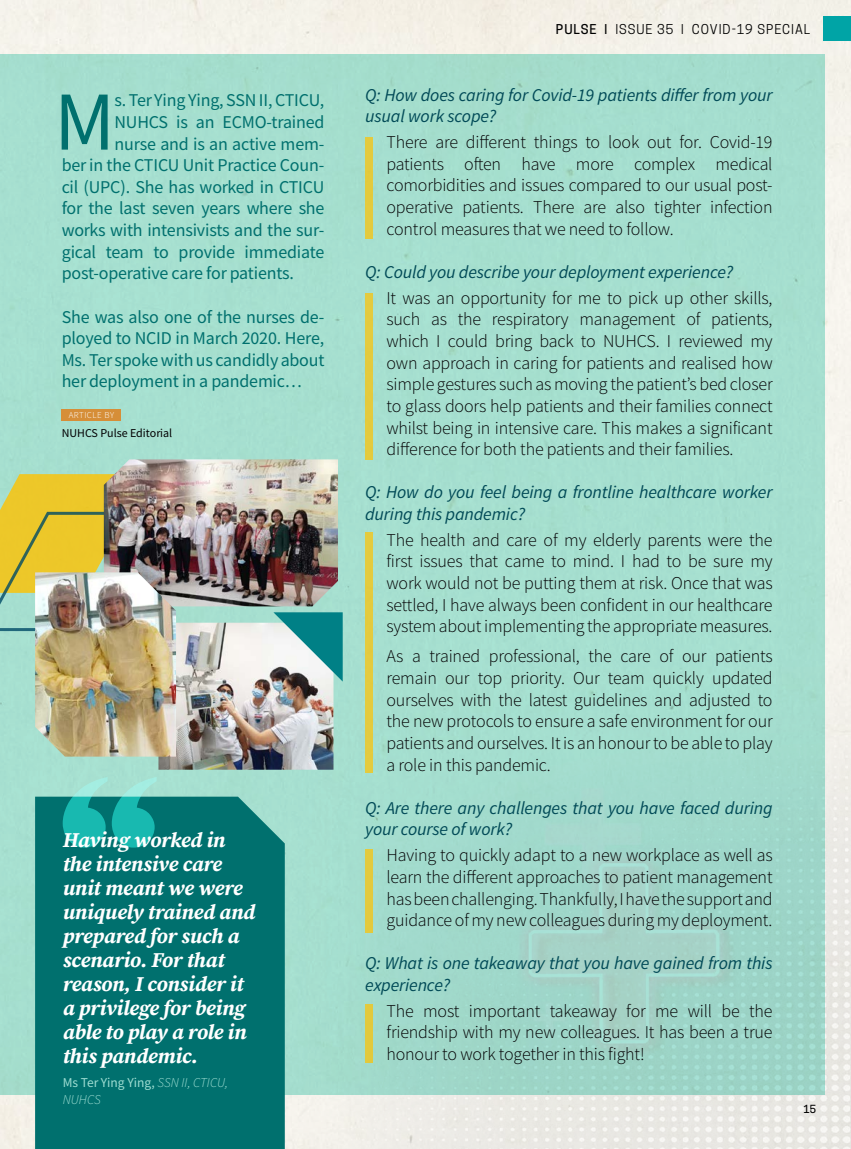
<style>
.page{position:relative;width:851px;height:1149px;background:#fff}
.page>*{position:absolute;margin:0;border:0;box-sizing:border-box;transform-origin:0 0}
.t1{font:83.85px "Source Sans Variable";color:#00706e}
.t2{font:italic 21px/24px "Source Serif Variable";letter-spacing:.025em;color:#fff}
.t3{font:18px/21.6px "Source Sans Variable";letter-spacing:-.005em;color:#020103;text-align:justify}
.t4{font:18px/21.6px "Source Sans Variable";letter-spacing:.01em;color:#00706e;text-align:justify}
.t5{font:italic 18px/21.6px "Source Sans Variable";letter-spacing:.01em;color:#014a57}
.t6{font:italic 13.5px/16.2px "Source Sans Variable";letter-spacing:.005em;color:#9eddd2}
.t7{font:12.75px "Cooper Hewitt";letter-spacing:.075em;color:#000}
.t8{font:12px "Source Sans Variable";letter-spacing:.015em;color:#020103}
.t9{font:500 10.5px "Cooper Hewitt";color:#000}
.t10{font:9px "Source Sans Variable";letter-spacing:.055em;color:#fff}
.s1{font-style:normal}
.s2{font-weight:500}
</style>
<div class="page">
<div style="left:0;top:0;width:850px;height:1148px;background:#f4f2ea"></div>
<img style="left:298px;top:648px;width:552px;height:500px">
<div style="left:0;top:54px;width:824px;height:1040px;background:#a5decf"></div>
<div style="left:822px;top:17px;width:28px;height:24px;background:#00a4a6"></div>
<div style="left:35px;top:796px;width:250px;height:352px;background:#00706e"></div>
<div style="left:365px;top:137px;width:8px;height:101px;background:#e3ca3e"></div>
<div style="left:365px;top:293px;width:8px;height:166px;background:#e4ca3e"></div>
<div style="left:365px;top:532px;width:8px;height:241px;background:#e4cb3e"></div>
<div style="left:365px;top:848px;width:8px;height:84px;background:#e3ca3e"></div>
<div style="left:365px;top:1003px;width:8px;height:59px;background:#e2c93c"></div>
<img style="left:158px;top:622px;width:175px;height:147px">
<svg style="left:0;top:474px;width:178px;height:158px;background:#d9c542"></svg>
<img style="left:104px;top:459px;width:234px;height:147px">
<img style="left:35px;top:572px;width:141px;height:184px">
<svg style="left:273px;top:612px;width:69px;height:69px;background:#6cacaf"></svg>
<div style="left:62px;top:409px;width:59px;height:11px;background:#d68e38"></div>
<svg style="left:63px;top:777px;width:94px;height:70px"></svg>
<h1 class="t1" style="left:54px;top:71px;width:60px">M</h1>
<p class="t4" style="left:114px;top:90px;width:210px">s. Ter Ying Ying, SSN II, CTICU,</p>
<p class="t4" style="left:114px;top:111px;width:211px">NUHCS is an ECMO-trained</p>
<p class="t4" style="left:114px;top:133px;width:211px">nurse and is an active mem-</p>
<p class="t4" style="left:62px;top:154px;width:264px">ber in the CTICU Unit Practice Coun-</p>
<p class="t4" style="left:62px;top:176px;width:264px">cil (UPC). She has worked in CTICU</p>
<p class="t4" style="left:62px;top:198px;width:264px">for the last seven years where she</p>
<p class="t4" style="left:62px;top:219px;width:264px">works with intensivists and the sur-</p>
<p class="t4" style="left:62px;top:241px;width:264px">gical team to provide immediate</p>
<p class="t4" style="left:62px;top:262px;width:233px">post-operative care for patients.</p>
<p class="t4" style="left:62px;top:306px;width:264px">She was also one of the nurses de&shy;ployed to NCID in March 2020. Here, Ms. Ter spoke with us candidly about her deployment in a pandemic…</p>
<p class="t10" style="left:69px;top:409px;width:47px">ARTICLE BY</p>
<p class="t8" style="left:62px;top:425px;width:112px">NUHCS Pulse Editorial</p>
<p class="t2" style="left:63px;top:827px;width:193px">Having worked in the intensive care unit meant we were uniquely trained and prepared for such a scenario. For that reason, I consider it a privilege for being able to play a role in this pandemic.</p>
<p class="t6" style="left:63px;top:1074px;width:167px"><span class="s1">Ms Ter Ying Ying,</span> SSN II, CTICU,<br>NUHCS</p>
<p class="t7" style="left:556px;top:21px;width:255px"><span class="s2">PULSE |</span> ISSUE 35 | COVID-19 SPECIAL</p>
<p class="t5" style="left:365px;top:84px;width:408px">Q: How does caring for Covid-19 patients differ from your usual work scope?</p>
<p class="t3" style="left:386px;top:131px;width:387px">There are different things to look out for. Covid-19 patients often have more complex medical comorbidities and issues compared to our usual post&shy;operative patients. There are also tighter infection control measures that we need to follow.</p>
<p class="t5" style="left:365px;top:261px;width:369px">Q: Could you describe your deployment experience?</p>
<p class="t3" style="left:386px;top:287px;width:387px">It was an opportunity for me to pick up other skills, such as the respiratory management of patients, which I could bring back to NUHCS. I reviewed my own approach in caring for patients and realised how simple gestures such as moving the patient’s bed closer to glass doors help patients and their families connect whilst being in intensive care. This makes a significant difference for both the patients and their families.</p>
<p class="t5" style="left:365px;top:481px;width:408px">Q: How do you feel being a frontline healthcare worker during this pandemic?</p>
<p class="t3" style="left:386px;top:529px;width:387px">The health and care of my elderly parents were the first issues that came to mind. I had to be sure my work would not be putting them at risk. Once that was settled, I have always been confident in our healthcare system about implementing the appropriate measures.</p>
<p class="t3" style="left:386px;top:645px;width:387px">As a trained professional, the care of our patients remain our top priority. Our team quickly updated ourselves with the latest guidelines and adjusted to the new protocols to ensure a safe environment for our patients and ourselves. It is an honour to be able to play a role in this pandemic.</p>
<p class="t5" style="left:365px;top:796px;width:408px">Q: Are there any challenges that you have faced during your course of work?</p>
<p class="t3" style="left:386px;top:844px;width:387px">Having to quickly adapt to a new workplace as well as learn the different approaches to patient management has been challenging. Thankfully, I have the support and guidance of my new colleagues during my deployment.</p>
<p class="t5" style="left:365px;top:952px;width:408px">Q: What is one takeaway that you have gained from this experience?</p>
<p class="t3" style="left:386px;top:999px;width:387px">The most important takeaway for me will be the friendship with my new colleagues. It has been a true honour to work together in this fight!</p>
<p class="t9" style="left:803px;top:1102px;width:14px">15</p>
</div>
